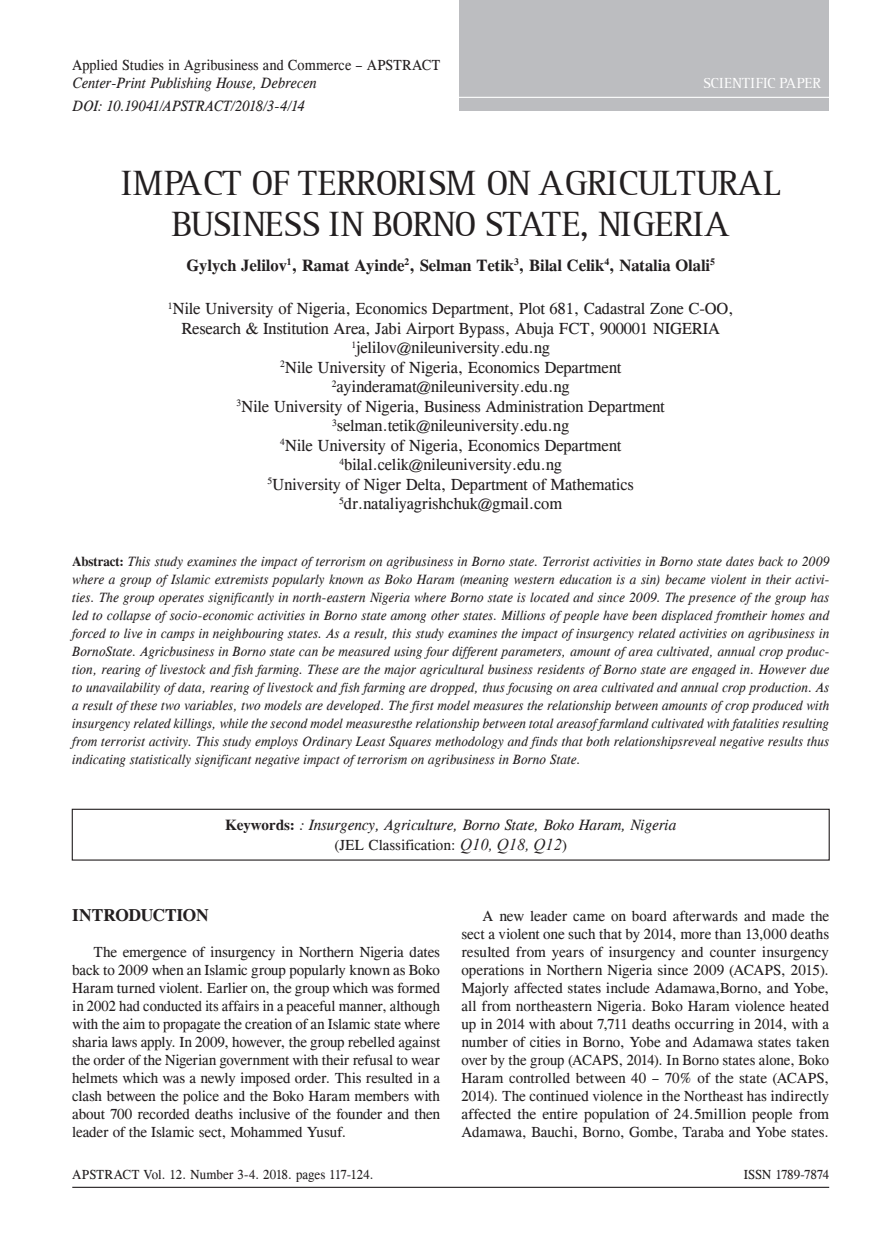
<style>
.page{position:relative;width:893px;height:1255px;background:#fff}
.page>*{position:absolute;margin:0;border:0;box-sizing:border-box;transform-origin:0 0}
.t1{font:36px/40.5px "Rotis Srf PFL";color:#231f20;text-align:center}
.t2{font:700 17.25px "CG Times";letter-spacing:-.015em;color:#231f20}
.t3{font:16.5px/19.5px "CG Times";letter-spacing:-.01em;color:#231f20;text-align:center}
.t4{font:700 16.5px "CG Times";color:#231f20}
.t5{font:15px/18px "CG Times";color:#231f20;text-align:justify}
.t6{font:italic 15px/19.8px "CG Times";color:#231f20;text-align:center}
.t7{font:italic 15px "CG Times";color:#231f20;scale:.95 1}
.t8{font:15px "CG Times";color:#231f20;scale:.95 1}
.t9{font:15px "Rotis Srf PFL";letter-spacing:.015em;color:#fff}
.t10{font:italic 13.5px/18px "CG Times";letter-spacing:.01em;color:#231f20;text-align:justify;scale:.96 1}
.t11{font:13.5px "CG Times";color:#231f20;scale:.96 1}
.s1{font-weight:700;font-style:normal}
.s2{font-style:normal}
.s3{font-family:"Times New Roman";font-size:16.5px}
</style>
<div class="page">
<div style="left:460px;top:0;width:369px;height:111px;background:#bcbdc0"></div>
<hr style="left:72px;top:1186px;width:757px;height:1px;background:#231f20">
<hr style="left:72px;top:97px;width:757px;height:1px;background:#fff">
<div style="left:72px;top:808px;width:758px;height:52px;border:1px solid #231f20"></div>
<p class="t8" style="left:72px;top:57px;width:389px">Applied Studies in Agribusiness and Commerce – APSTRACT</p>
<p class="t7" style="left:72px;top:75px;width:259px">Center-Print Publishing House, Debrecen</p>
<p class="t9" style="left:703px;top:74px;width:119px">SCIENTIFIC PAPER</p>
<p class="t7" style="left:73px;top:97px;width:245px">DOI: 10.19041/APSTRACT/2018/3-4/14</p>
<h1 class="t1" style="left:121px;top:164px;width:660px">IMPACT OF TERRORISM ON AGRICULTURAL<br>BUSINESS IN BORNO STATE, NIGERIA</h1>
<p class="t4" style="left:187px;top:255px;width:530px">Gylych Jelilov<sup>1</sup>, Ramat Ayinde<sup>2</sup>, Selman Tetik<sup>3</sup>, Bilal Celik<sup>4</sup>, Natalia Olali<sup>5</sup></p>
<p class="t3" style="left:168px;top:299px;width:567px"><sup>1</sup>Nile University of Nigeria, Economics Department, Plot 681, Cadastral Zone C-OO, Research &amp; Institution Area, Jabi Airport Bypass, Abuja FCT, 900001 NIGERIA <sup>1</sup>jelilov@nileuniversity.edu.ng<br><sup>2</sup>Nile University of Nigeria, Economics Department <sup>2</sup>ayinderamat@nileuniversity.edu.ng<br><sup>3</sup>Nile University of Nigeria, Business Administration Department <sup>3</sup>selman.tetik@nileuniversity.edu.ng<br><sup>4</sup>Nile University of Nigeria, Economics Department <sup>4</sup>bilal.celik@nileuniversity.edu.ng<br><sup>5</sup>University of Niger Delta, Department of Mathematics <sup>5</sup>dr.nataliyagrishchuk@gmail.com</p>
<p class="t10" style="left:72px;top:552px;width:790px"><span class="s1">Abstract:</span> This study examines the impact of terrorism on agribusiness in Borno state. Terrorist activities in Borno state dates back to 2009 where a group of Islamic extremists popularly known as Boko Haram (meaning western education is a sin) became violent in their activi&shy;ties. The group operates significantly in north-eastern Nigeria where Borno state is located and since 2009. The presence of the group has led to collapse of socio-economic activities in Borno state among other states. Millions of people have been displaced fromtheir homes and forced to live in camps in neighbouring states. As a result, this study examines the impact of insurgency related activities on agribusiness in BornoState. Agricbusiness in Borno state can be measured using four different parameters, amount of area cultivated, annual crop produc&shy;tion, rearing of livestock and fish farming. These are the major agricultural business residents of Borno state are engaged in. However due to unavailability of data, rearing of livestock and fish farming are dropped, thus focusing on area cultivated and annual crop production. As a result of these two variables, two models are developed. The first model measures the relationship between amounts of crop produced with insurgency related killings, while the second model measuresthe relationship between total areasof farmland cultivated with fatalities resulting from terrorist activity. This study employs Ordinary Least Squares methodology and finds that both relationshipsreveal negative results thus indicating statistically significant negative impact of terrorism on agribusiness in Borno State.</p>
<p class="t6" style="left:225px;top:815px;width:452px"><span class="s1">Keywords:</span> : Insurgency, Agriculture, Borno State, Boko Haram, Nigeria <span class="s2">(JEL Classification:</span> <span class="s3">Q10, Q18, Q12</span><span class="s2">)</span></p>
<p class="t2" style="left:72px;top:904px;width:138px">INTRODUCTION</p>
<p class="t5" style="left:72px;top:943px;width:369px;text-indent:21px">The emergence of insurgency in Northern Nigeria dates back to 2009 when an Islamic group popularly known as Boko Haram turned violent. Earlier on, the group which was formed in 2002 had conducted its affairs in a peaceful manner, although with the aim to propagate the creation of an Islamic state where sharia laws apply. In 2009, however, the group rebelled against the order of the Nigerian government with their refusal to wear helmets which was a newly imposed order. This resulted in a clash between the police and the Boko Haram members with about 700 recorded deaths inclusive of the founder and then leader of the Islamic sect, Mohammed Yusuf.</p>
<p class="t5" style="left:461px;top:907px;width:369px;text-indent:21px">A new leader came on board afterwards and made the sect a violent one such that by 2014, more than 13,000 deaths resulted from years of insurgency and counter insurgency operations in Northern Nigeria since 2009 (ACAPS, 2015).<br>Majorly affected states include Adamawa,Borno, and Yobe, all from northeastern Nigeria. Boko Haram violence heated up in 2014 with about 7,711 deaths occurring in 2014, with a number of cities in Borno, Yobe and Adamawa states taken over by the group (ACAPS, 2014). In Borno states alone, Boko Haram controlled between 40 – 70% of the state (ACAPS, 2014). The continued violence in the Northeast has indirectly affected the entire population of 24.5million people from Adamawa, Bauchi, Borno, Gombe, Taraba and Yobe states.</p>
<p class="t11" style="left:72px;top:1166px;width:316px">APSTRACT Vol. 12. Number 3-4. 2018. pages 117-124.</p>
<p class="t11" style="left:744px;top:1166px;width:90px">ISSN 1789-7874</p>
</div>
